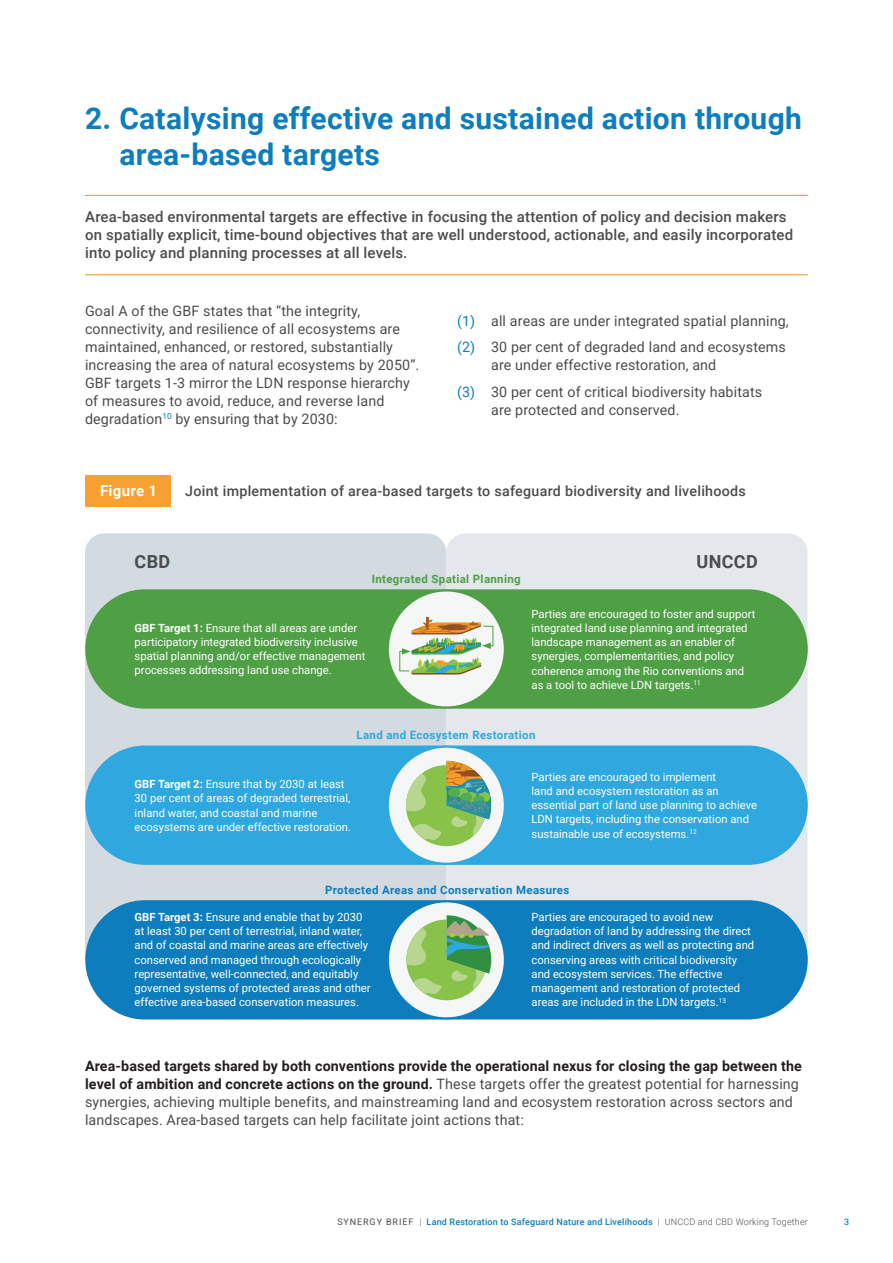
<style>
.page{position:relative;width:893px;height:1263px;background:#fff}
.page>*{position:absolute;margin:0;border:0;box-sizing:border-box;transform-origin:0 0}
.t1{font:700 30px/36px "Roboto";letter-spacing:.01em;color:#0d7dbd}
.t2{font:700 18px "Roboto";letter-spacing:.02em;color:#4b4c4d}
.t3{font:500 15px/18px "Roboto";letter-spacing:.01em;color:#4b4c4d}
.t4{font:700 15px "Roboto";letter-spacing:.02em;color:#fff}
.t5{font:14.25px/18px "Roboto";letter-spacing:.01em;color:#4b4c4d}
.t6{font:500 14.25px "Roboto";letter-spacing:.02em;color:#4b4c4d}
.t7{font:700 11.55px "Roboto";letter-spacing:.03em;color:#0d7dbd}
.t8{font:700 11.55px "Roboto";letter-spacing:.03em;color:#2fa8df}
.t9{font:700 11.55px "Roboto";letter-spacing:.03em;color:#4f9f45}
.t10{font:11.25px/14.2px "Roboto";color:#fff}
.t11{font:500 9px "Roboto";letter-spacing:.02em;color:#0d7dbd}
.t12{font:500 9px "Roboto";color:#0094c3}
.s1{color:#0d7dbd}
.s2{font-weight:700}
.s3{font-weight:700;color:#231f20}
.s4{font-weight:400;color:#4b4c4d}
.s5{font-weight:300;color:#4b4c4d}
</style>
<div class="page">
<div style="left:85px;top:533px;width:361px;height:442px;background:#d3dae0;border-radius:19px"></div>
<div style="left:446px;top:533px;width:361px;height:443px;background:#e4e8ec;border-radius:19px"></div>
<hr style="left:85px;top:195px;width:723px;height:1px;background:#f89c27">
<hr style="left:85px;top:274px;width:723px;height:1px;background:#f89c27">
<div style="left:85px;top:475px;width:85px;height:31px;background:#f8a030"></div>
<div style="left:85px;top:589px;width:723px;height:120px;background:#4f9f45;border-radius:60px"></div>
<div style="left:85px;top:745px;width:723px;height:120px;background:#2fa8df;border-radius:60px"></div>
<div style="left:85px;top:900px;width:723px;height:119px;background:#0d7dbd;border-radius:60px"></div>
<div style="left:388px;top:590px;width:117px;height:117px;background:#f5f7f7;border-radius:50%"></div>
<div style="left:387px;top:589px;width:119px;height:119px;border:2px solid #4f9f45;border-radius:50%"></div>
<img style="left:399px;top:617px;width:95px;height:57px">
<div style="left:388px;top:747px;width:117px;height:117px;background:#f5f7f7;border-radius:50%"></div>
<div style="left:387px;top:746px;width:119px;height:118px;border:2px solid #2fa8df;border-radius:50%"></div>
<svg style="left:401px;top:761px;width:90px;height:90px"></svg>
<div style="left:388px;top:901px;width:117px;height:117px;background:#f5f7f7;border-radius:50%"></div>
<div style="left:387px;top:900px;width:119px;height:119px;border:2px solid #0d7dbd;border-radius:50%"></div>
<svg style="left:401px;top:915px;width:90px;height:90px"></svg>
<h1 class="t1" style="left:119px;top:99px;width:684px;text-indent:-34px">2. Catalysing effective and sustained action through area-based targets</h1>
<p class="t3" style="left:85px;top:207px;width:709px">Area-based environmental targets are effective in focusing the attention of policy and decision makers on spatially explicit, time-bound objectives that are well understood, actionable, and easily incorporated into policy and planning processes at all levels.</p>
<p class="t5" style="left:85px;top:301px;width:336px">Goal A of the GBF states that “the integrity, connectivity, and resilience of all ecosystems are maintained, enhanced, or restored, substantially increasing the area of natural ecosystems by 2050”.<br>GBF targets 1-3 mirror the LDN response hierarchy of measures to avoid, reduce, and reverse land degradation<sup>10</sup> by ensuring that by 2030:</p>
<p class="t5" style="left:457px;top:307px;width:333px;line-height:26.5px"><span class="s1">(1)</span> all areas are under integrated spatial planning, <span class="s1">(2)</span> 30 per cent of degraded land and ecosystems</p>
<p class="t5" style="left:457px;top:351px;width:307px;line-height:26.5px;text-indent:34px">are under effective restoration, and<br><span class="s1">(3)</span> 30 per cent of critical biodiversity habitats</p>
<p class="t5" style="left:491px;top:400px;width:190px">are protected and conserved.</p>
<h3 class="t4" style="left:100px;top:480px;width:59px">Figure 1</h3>
<p class="t6" style="left:185px;top:481px;width:562px">Joint implementation of area-based targets to safeguard biodiversity and livelihoods</p>
<h2 class="t2" style="left:135px;top:549px;width:37px">CBD</h2>
<h2 class="t2" style="left:696px;top:549px;width:63px">UNCCD</h2>
<p class="t9" style="left:372px;top:571px;width:151px">Integrated Spatial Planning</p>
<p class="t10" style="left:135px;top:620px;width:232px"><span class="s2">GBF Target 1:</span> Ensure that all areas are under participatory integrated biodiversity inclusive spatial planning and/or effective management processes addressing land use change.</p>
<p class="t10" style="left:531px;top:606px;width:226px">Parties are encouraged to foster and support integrated land use planning and integrated landscape management as an enabler of synergies, complementarities, and policy coherence among the Rio conventions and as a tool to achieve LDN targets.<sup>11</sup></p>
<p class="t8" style="left:357px;top:727px;width:180px">Land and Ecosystem Restoration</p>
<p class="t10" style="left:135px;top:777px;width:218px"><span class="s2">GBF Target 2:</span> Ensure that by 2030 at least 30 per cent of areas of degraded terrestrial, inland water, and coastal and marine ecosystems are under effective restoration.</p>
<p class="t10" style="left:531px;top:769px;width:227px">Parties are encouraged to implement<br>land and ecosystem restoration as an essential part of land use planning to achieve LDN targets, including the conservation and sustainable use of ecosystems.<sup>12</sup></p>
<p class="t7" style="left:325px;top:882px;width:246px">Protected Areas and Conservation Measures</p>
<p class="t10" style="left:135px;top:909px;width:238px"><span class="s2">GBF Target 3:</span> Ensure and enable that by 2030 at least 30 per cent of terrestrial, inland water, and of coastal and marine areas are effectively conserved and managed through ecologically representative, well-connected, and equitably governed systems of protected areas and other effective area-based conservation measures.</p>
<p class="t10" style="left:531px;top:909px;width:224px">Parties are encouraged to avoid new degradation of land by addressing the direct and indirect drivers as well as protecting and conserving areas with critical biodiversity and ecosystem services. The effective management and restoration of protected areas are included in the LDN targets.<sup>13</sup></p>
<p class="t5" style="left:85px;top:1056px;width:718px"><span class="s3">Area-based targets shared by both conventions provide the operational nexus for closing the gap between the level of ambition and concrete actions on the ground.</span> These targets offer the greatest potential for harnessing synergies, achieving multiple benefits, and mainstreaming land and ecosystem restoration across sectors and landscapes. Area-based targets can help facilitate joint actions that:</p>
<p class="t11" style="left:337px;top:1215px;width:472px"><span class="s4">SYNERGY BRIEF</span> <span class="s5">|</span> Land Restoration to Safeguard Nature and Livelihoods <span class="s5">| UNCCD and CBD Working Together</span></p>
<p class="t12" style="left:844px;top:1216px;width:7px">3</p>
</div>
